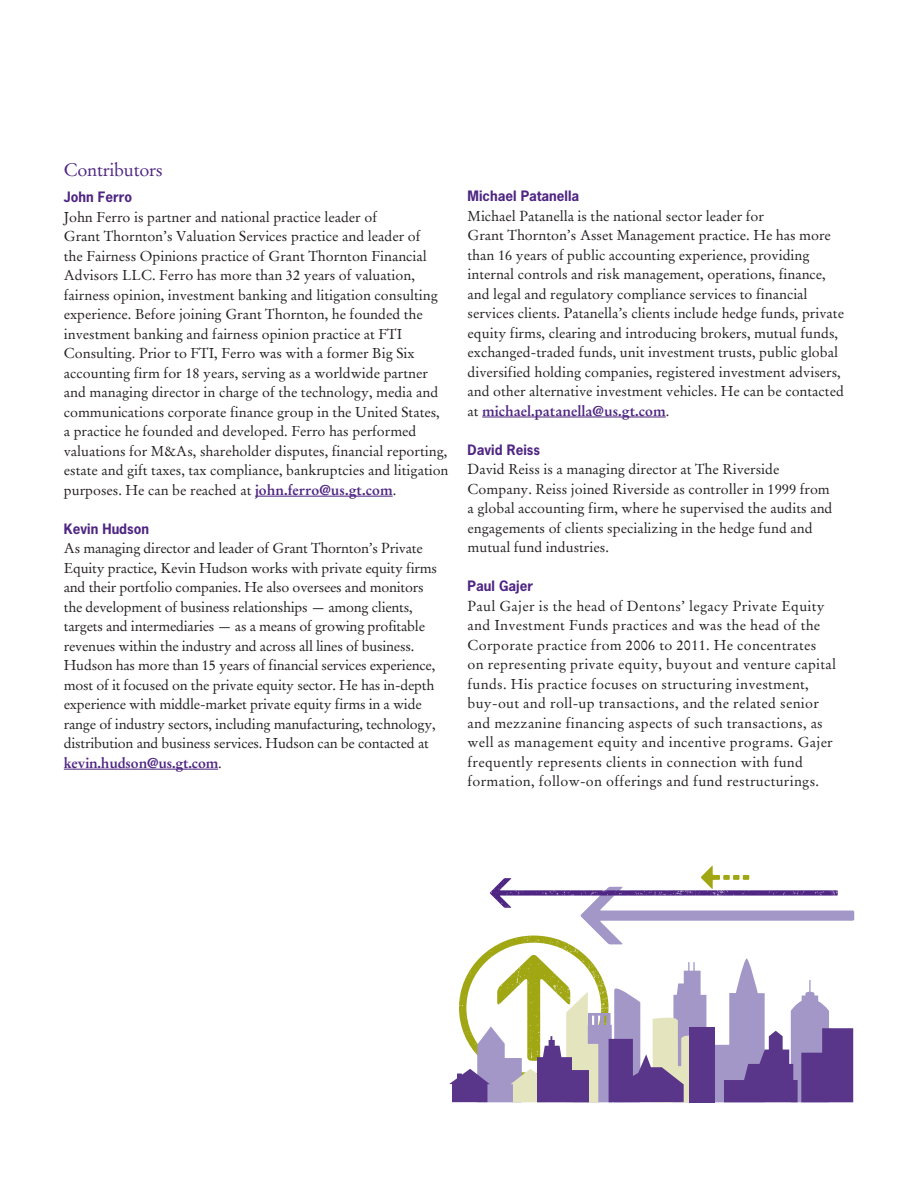
<style>
.page{position:relative;width:918px;height:1188px;background:#fff}
.page>*{position:absolute;margin:0;border:0;box-sizing:border-box;transform-origin:0 0}
._11_Body_head_01{font:18px "Stempel Garamond";letter-spacing:-.015em;color:#4e2582}
._21_Body_text{font:14.25px/19.5px "Stempel Garamond";color:#231f20}
._21_Body_text-2{font:14.25px/19.5px "Stempel Garamond";letter-spacing:.02em;color:#231f20}
._12_Body_head_02{font:700 13.5px "News Gothic";color:#4e2582}
.s1{font-weight:700;color:#4e2582}
</style>
<div class="page">
<hr style="left:255px;top:496px;width:138px;height:1px;background:#4e2582">
<hr style="left:64px;top:769px;width:154px;height:1px;background:#4e2582">
<hr style="left:482px;top:417px;width:184px;height:1px;background:#4e2582">
<svg style="left:449px;top:866px;width:405px;height:236px"></svg>
<p class="_11_Body_head_01" style="left:64px;top:159px;width:101px">Contributors</p>
<p class="_12_Body_head_02" style="left:64px;top:188px;width:70px">John Ferro</p>
<p class="_21_Body_text" style="left:64px;top:207px;width:386px">John Ferro is partner and national practice leader of<br>Grant Thornton’s Valuation Services practice and leader of<br>the Fairness Opinions practice of Grant Thornton Financial Advisors LLC. Ferro has more than 32 years of valuation, fairness opinion, investment banking and litigation consulting experience. Before joining Grant Thornton, he founded the investment banking and fairness opinion practice at FTI Consulting. Prior to FTI, Ferro was with a former Big Six accounting firm for 18 years, serving as a worldwide partner and managing director in charge of the technology, media and communications corporate finance group in the United States, a practice he founded and developed. Ferro has performed valuations for M&amp;As, shareholder disputes, financial reporting, estate and gift taxes, tax compliance, bankruptcies and litigation purposes. He can be reached at <span class="s1">john.ferro@us.gt.com</span>.</p>
<p class="_12_Body_head_02" style="left:64px;top:520px;width:87px">Kevin Hudson</p>
<p class="_21_Body_text" style="left:64px;top:539px;width:375px">As managing director and leader of Grant Thornton’s Private Equity practice, Kevin Hudson works with private equity firms and their portfolio companies. He also oversees and monitors the development of business relationships — among clients, targets and intermediaries — as a means of growing profitable revenues within the industry and across all lines of business.<br>Hudson has more than 15 years of financial services experience, most of it focused on the private equity sector. He has in-depth experience with middle-market private equity firms in a wide range of industry sectors, including manufacturing, technology, distribution and business services. Hudson can be contacted at <span class="s1">kevin.hudson@us.gt.com</span>.</p>
<p class="_12_Body_head_02" style="left:468px;top:187px;width:113px">Michael Patanella</p>
<p class="_21_Body_text" style="left:468px;top:206px;width:378px">Michael Patanella is the national sector leader for<br>Grant Thornton’s Asset Management practice. He has more than 16 years of public accounting experience, providing internal controls and risk management, operations, finance, and legal and regulatory compliance services to financial services clients. Patanella’s clients include hedge funds, private equity firms, clearing and introducing brokers, mutual funds, exchanged-traded funds, unit investment trusts, public global diversified holding companies, registered investment advisers, and other alternative investment vehicles. He can be contacted at <span class="s1">michael.patanella@us.gt.com</span>.</p>
<p class="_12_Body_head_02" style="left:468px;top:441px;width:74px">David Reiss</p>
<p class="_21_Body_text" style="left:468px;top:460px;width:366px">David Reiss is a managing director at The Riverside Company. Reiss joined Riverside as controller in 1999 from a global accounting firm, where he supervised the audits and engagements of clients specializing in the hedge fund and mutual fund industries.</p>
<p class="_12_Body_head_02" style="left:468px;top:577px;width:67px">Paul Gajer</p>
<p class="_21_Body_text-2" style="left:468px;top:596px;width:370px">Paul Gajer is the head of Dentons’ legacy Private Equity and Investment Funds practices and was the head of the Corporate practice from 2006 to 2011. He concentrates<br>on representing private equity, buyout and venture capital funds. His practice focuses on structuring investment, buy-out and roll-up transactions, and the related senior and mezzanine financing aspects of such transactions, as well as management equity and incentive programs. Gajer frequently represents clients in connection with fund formation, follow-on offerings and fund restructurings.</p>
</div>
